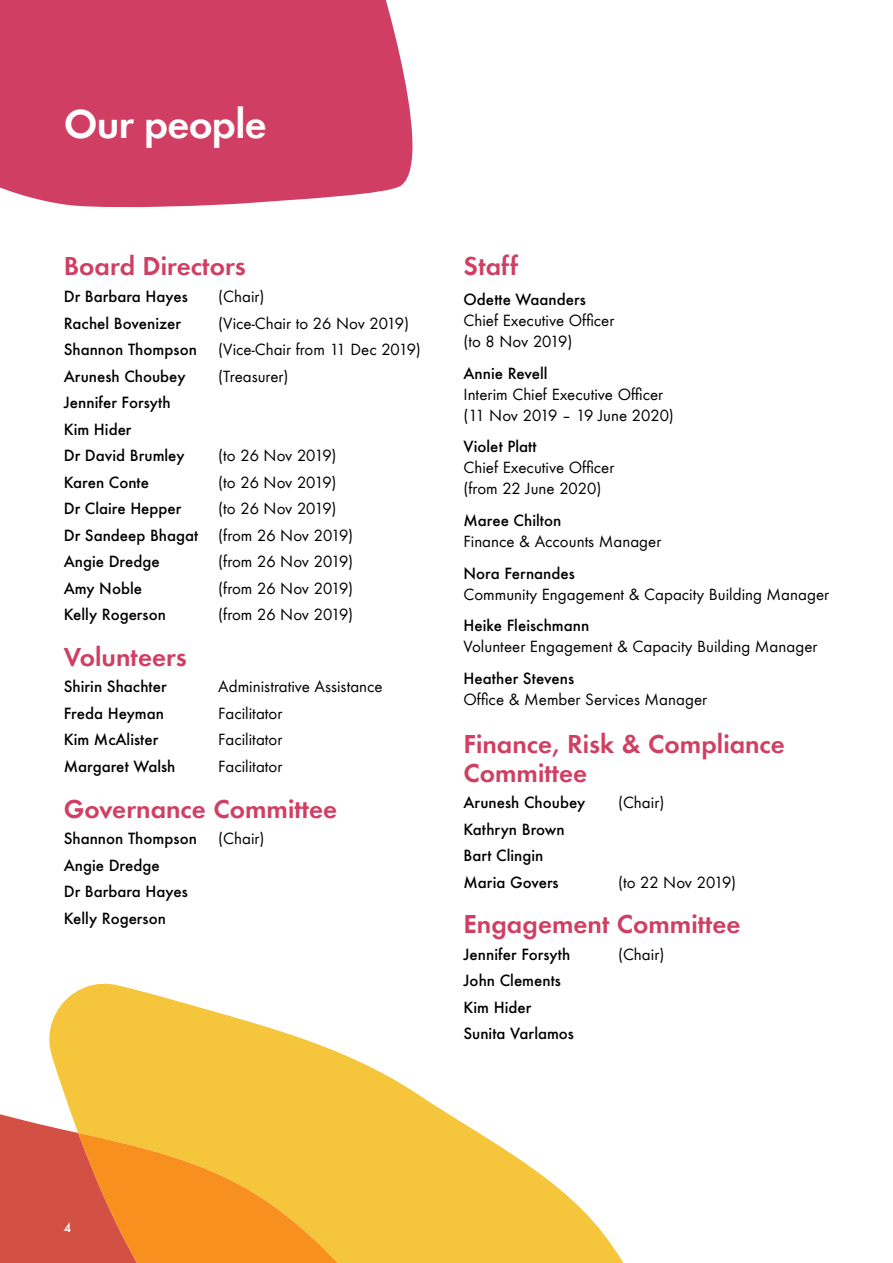
<style>
.page{position:relative;width:893px;height:1263px;background:#fff}
.page>*{position:absolute;margin:0;border:0;box-sizing:border-box;transform-origin:0 0}
.t1{font:37.5px "Futura ND Demibold";letter-spacing:-.02em;color:#fff}
.t2{font:24px/28.8px "Futura ND Demibold";color:#d03e63}
.t3{font:15px/21px "Futura ND Book";color:#000}
.t4{font:500 15px/26.5px "Futura";color:#000}
.t5{font:500 12px "Futura";color:#fff}
</style>
<div class="page">
<div style="left:0;top:0;width:413px;height:208px;background:#d03e63"></div>
<div style="left:0;top:1114px;width:39px;height:149px;background:#d35044"></div>
<svg style="left:39px;top:984px;width:585px;height:279px"></svg>
<svg style="left:78px;top:1133px;width:392px;height:130px;background:#f3aa31"></svg>
<h1 class="t1" style="left:64px;top:99px;width:204px">Our people</h1>
<h2 class="t2" style="left:64px;top:252px;width:183px">Board Directors</h2>
<p class="t4" style="left:64px;top:283px;width:126px">Dr Barbara Hayes</p>
<p class="t3" style="left:218px;top:286px;width:48px">(Chair)</p>
<p class="t4" style="left:64px;top:309px;width:119px">Rachel Bovenizer</p>
<p class="t3" style="left:218px;top:312px;width:192px">(Vice-Chair to 26 Nov 2019)</p>
<p class="t4" style="left:64px;top:336px;width:135px">Shannon Thompson</p>
<p class="t3" style="left:218px;top:339px;width:204px">(Vice-Chair from 11 Dec 2019)</p>
<p class="t4" style="left:64px;top:362px;width:123px">Arunesh Choubey</p>
<p class="t3" style="left:218px;top:365px;width:72px">(Treasurer)</p>
<p class="t4" style="left:64px;top:389px;width:122px">Jennifer Forsyth<br>Kim Hider<br>Dr David Brumley</p>
<p class="t3" style="left:218px;top:445px;width:120px">(to 26 Nov 2019)</p>
<p class="t4" style="left:64px;top:468px;width:87px">Karen Conte</p>
<p class="t3" style="left:218px;top:472px;width:120px">(to 26 Nov 2019)</p>
<p class="t4" style="left:64px;top:495px;width:119px">Dr Claire Hepper</p>
<p class="t3" style="left:218px;top:498px;width:120px">(to 26 Nov 2019)</p>
<p class="t4" style="left:64px;top:521px;width:136px">Dr Sandeep Bhagat</p>
<p class="t3" style="left:218px;top:525px;width:136px">(from 26 Nov 2019)</p>
<p class="t4" style="left:64px;top:548px;width:97px">Angie Dredge</p>
<p class="t3" style="left:218px;top:551px;width:136px">(from 26 Nov 2019)</p>
<p class="t4" style="left:64px;top:574px;width:80px">Amy Noble</p>
<p class="t3" style="left:218px;top:578px;width:136px">(from 26 Nov 2019)</p>
<p class="t4" style="left:64px;top:601px;width:104px">Kelly Rogerson</p>
<p class="t3" style="left:218px;top:604px;width:136px">(from 26 Nov 2019)</p>
<h2 class="t2" style="left:64px;top:642px;width:124px">Volunteers</h2>
<p class="t4" style="left:64px;top:673px;width:104px">Shirin Shachter</p>
<p class="t3" style="left:218px;top:676px;width:166px">Administrative Assistance</p>
<p class="t4" style="left:64px;top:700px;width:102px">Freda Heyman</p>
<p class="t3" style="left:218px;top:703px;width:66px">Facilitator</p>
<p class="t4" style="left:64px;top:726px;width:96px">Kim McAlister</p>
<p class="t3" style="left:218px;top:729px;width:66px">Facilitator</p>
<p class="t4" style="left:64px;top:753px;width:113px">Margaret Walsh</p>
<p class="t3" style="left:218px;top:756px;width:66px">Facilitator</p>
<h2 class="t2" style="left:64px;top:794px;width:275px">Governance Committee</h2>
<p class="t4" style="left:64px;top:825px;width:135px">Shannon Thompson</p>
<p class="t3" style="left:218px;top:828px;width:48px">(Chair)</p>
<p class="t4" style="left:64px;top:852px;width:126px">Angie Dredge<br>Dr Barbara Hayes<br>Kelly Rogerson</p>
<h2 class="t2" style="left:463px;top:252px;width:56px">Staff</h2>
<p class="t4" style="left:463px;top:286px;width:124px">Odette Waanders</p>
<p class="t3" style="left:463px;top:310px;width:152px">Chief Executive Officer (to 8 Nov 2019)</p>
<p class="t4" style="left:463px;top:360px;width:86px">Annie Revell</p>
<p class="t3" style="left:463px;top:384px;width:212px">Interim Chief Executive Officer (11 Nov 2019 – 19 June 2020)</p>
<p class="t4" style="left:463px;top:433px;width:74px">Violet Platt</p>
<p class="t3" style="left:463px;top:457px;width:152px">Chief Executive Officer (from 22 June 2020)</p>
<p class="t4" style="left:463px;top:507px;width:99px">Maree Chilton</p>
<p class="t3" style="left:463px;top:531px;width:199px">Finance &amp; Accounts Manager</p>
<p class="t4" style="left:463px;top:559px;width:113px">Nora Fernandes</p>
<p class="t3" style="left:463px;top:584px;width:367px">Community Engagement &amp; Capacity Building Manager</p>
<p class="t4" style="left:463px;top:612px;width:127px">Heike Fleischmann</p>
<p class="t3" style="left:463px;top:636px;width:355px">Volunteer Engagement &amp; Capacity Building Manager</p>
<p class="t4" style="left:463px;top:665px;width:112px">Heather Stevens</p>
<p class="t3" style="left:463px;top:689px;width:245px">Office &amp; Member Services Manager</p>
<h2 class="t2" style="left:463px;top:729px;width:323px">Finance, Risk &amp; Compliance<br>Committee</h2>
<p class="t4" style="left:463px;top:789px;width:123px">Arunesh Choubey</p>
<p class="t3" style="left:618px;top:792px;width:48px">(Chair)</p>
<p class="t4" style="left:463px;top:815px;width:103px">Kathryn Brown<br>Bart Clingin<br>Maria Govers</p>
<p class="t3" style="left:618px;top:872px;width:120px">(to 22 Nov 2019)</p>
<h2 class="t2" style="left:463px;top:910px;width:279px">Engagement Committee</h2>
<p class="t4" style="left:463px;top:941px;width:108px">Jennifer Forsyth</p>
<p class="t3" style="left:618px;top:944px;width:48px">(Chair)</p>
<p class="t4" style="left:463px;top:967px;width:112px">John Clements<br>Kim Hider<br>Sunita Varlamos</p>
<p class="t5" style="left:64px;top:1219px;width:9px">4</p>
</div>
